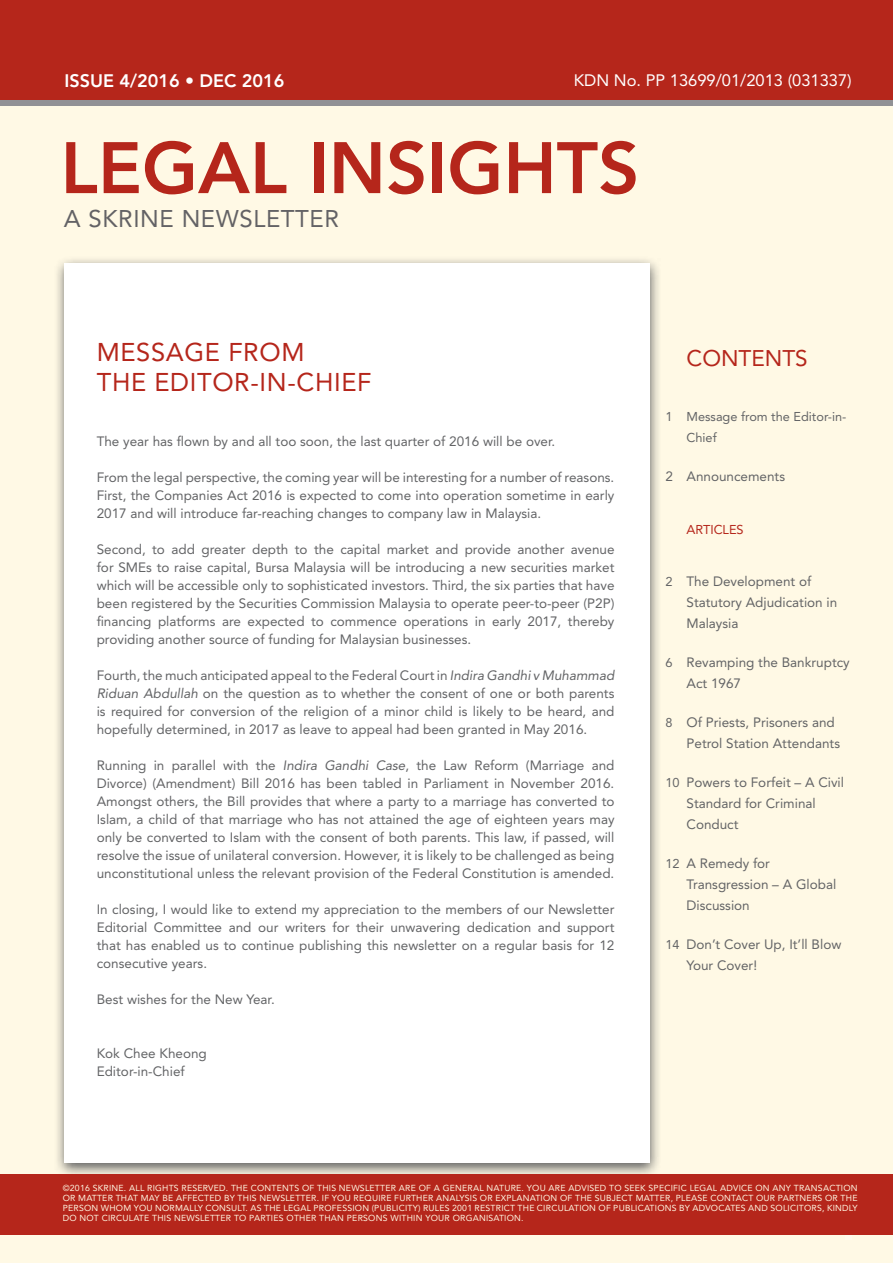
<style>
.page{position:relative;width:893px;height:1263px;background:#fff9e5}
.page>*{position:absolute;margin:0;border:0;box-sizing:border-box;transform-origin:0 0}
.t1{font:800 72px "Avenir";color:#b5261b}
.t2{font:25.5px/30px "Avenir";letter-spacing:.025em;color:#b5261b}
.t3{font:24px "Avenir";letter-spacing:.025em;color:#636265}
.t4{font:22.5px "Avenir";color:#b5261b}
.t5{font:800 18px "Avenir";color:#fff}
.t6{font:16.5px "Avenir";color:#fff}
.t7{font:13.5px/18px "Avenir";color:#636466}
.t8{font:12.75px/21px "Avenir";color:#636466}
.t9{font:12.75px "Avenir";color:#b5261b}
.t10{font:8.7px/9.8px "Avenir";letter-spacing:.025em;color:#fff7e2;text-align:justify}
.s1{font-style:italic}
.s2{font-size:12.75px}
</style>
<div class="page">
<div style="left:0;top:0;width:893px;height:103px;background:#b5261b"></div>
<div style="left:0;top:101px;width:893px;height:5px;background:#919195"></div>
<svg style="left:57px;top:259px;width:602px;height:915px;background:#dfdbd0"></svg>
<div style="left:65px;top:264px;width:584px;height:899px;background:#fff"></div>
<div style="left:0;top:1174px;width:893px;height:60px;background:#b5261b"></div>
<h3 class="t5" style="left:65px;top:70px;width:221px">ISSUE 4/2016 • DEC 2016</h3>
<p class="t6" style="left:574px;top:71px;width:279px">KDN No. PP 13699/01/2013 (031337)</p>
<h1 class="t1" style="left:61px;top:125px;width:580px">LEGAL INSIGHTS</h1>
<h3 class="t3" style="left:64px;top:205px;width:277px">A SKRINE NEWSLETTER</h3>
<h2 class="t2" style="left:97px;top:337px;width:276px">MESSAGE FROM<br>THE EDITOR-IN-CHIEF</h2>
<p class="t7" style="left:97px;top:433px;width:460px">The year has flown by and all too soon, the last quarter of 2016 will be over.</p>
<p class="t7" style="left:97px;top:469px;width:519px;text-align:justify">From the legal perspective, the coming year will be interesting for a number of reasons.<br>First, the Companies Act 2016 is expected to come into operation sometime in early 2017 and will introduce far-reaching changes to company law in Malaysia.</p>
<p class="t7" style="left:97px;top:541px;width:519px;text-align:justify">Second, to add greater depth to the capital market and provide another avenue for SMEs to raise capital, Bursa Malaysia will be introducing a new securities market which will be accessible only to sophisticated investors. Third, the six parties that have been registered by the Securities Commission Malaysia to operate peer-to-peer (P2P) financing platforms are expected to commence operations in early 2017, thereby providing another source of funding for Malaysian businesses.</p>
<p class="t7" style="left:97px;top:667px;width:519px;text-align:justify">Fourth, the much anticipated appeal to the Federal Court in <span class="s1">Indira Gandhi v Muhammad Riduan Abdullah</span> on the question as to whether the consent of one or both parents is required for conversion of the religion of a minor child is likely to be heard, and hopefully determined, in 2017 as leave to appeal had been granted in May 2016.</p>
<p class="t7" style="left:97px;top:757px;width:519px;text-align:justify">Running in parallel with the <span class="s1">Indira Gandhi Case</span>, the Law Reform (Marriage and Divorce) (Amendment) Bill 2016 has been tabled in Parliament in November 2016.<br>Amongst others, the Bill provides that where a party to a marriage has converted to Islam, a child of that marriage who has not attained the age of eighteen years may only be converted to Islam with the consent of both parents. This law, if passed, will resolve the issue of unilateral conversion. However, it is likely to be challenged as being unconstitutional unless the relevant provision of the Federal Constitution is amended.</p>
<p class="t7" style="left:97px;top:901px;width:519px;text-align:justify">In closing, I would like to extend my appreciation to the members of our Newsletter Editorial Committee and our writers for their unwavering dedication and support that has enabled us to continue publishing this newsletter on a regular basis for 12 consecutive years.</p>
<p class="t7" style="left:97px;top:991px;width:180px">Best wishes for the New Year.</p>
<p class="t7" style="left:97px;top:1045px;width:112px">Kok Chee Kheong<br>Editor-in-Chief</p>
<h3 class="t4" style="left:686px;top:345px;width:123px">CONTENTS</h3>
<p class="t8" style="left:686px;top:406px;width:161px;text-indent:-21px">1 Message from the Editor-in-<br>Chief</p>
<p class="t7" style="left:665px;top:468px;width:121px">2 Announcements</p>
<p class="t9" style="left:686px;top:522px;width:59px">ARTICLES</p>
<p class="t7" style="left:686px;top:571px;width:152px;line-height:21px;text-indent:-21px"><span class="s2">2</span> The Development of<br>Statutory Adjudication in<br>Malaysia</p>
<p class="t7" style="left:686px;top:652px;width:165px;line-height:21px;text-indent:-21px"><span class="s2">6</span> Revamping the Bankruptcy<br>Act 1967</p>
<p class="t7" style="left:686px;top:712px;width:155px;line-height:21px;text-indent:-21px"><span class="s2">8</span> Of Priests, Prisoners and<br>Petrol Station Attendants</p>
<p class="t7" style="left:686px;top:772px;width:159px;line-height:21px;text-indent:-21px"><span class="s2">10</span> Powers to Forfeit – A Civil<br>Standard for Criminal<br>Conduct</p>
<p class="t7" style="left:686px;top:853px;width:151px;line-height:21px;text-indent:-21px"><span class="s2">12</span> A Remedy for<br>Transgression – A Global<br>Discussion</p>
<p class="t7" style="left:686px;top:934px;width:156px;line-height:21px;text-indent:-21px"><span class="s2">14</span> Don’t Cover Up, It’ll Blow<br>Your Cover!</p>
<p class="t10" style="left:63px;top:1183px;width:796px">©2016 SKRINE. ALL RIGHTS RESERVED. THE CONTENTS OF THIS NEWSLETTER ARE OF A GENERAL NATURE. YOU ARE ADVISED TO SEEK SPECIFIC LEGAL ADVICE ON ANY TRANSACTION OR MATTER THAT MAY BE AFFECTED BY THIS NEWSLETTER. IF YOU REQUIRE FURTHER ANALYSIS OR EXPLANATION OF THE SUBJECT MATTER, PLEASE CONTACT OUR PARTNERS OR THE PERSON WHOM YOU NORMALLY CONSULT. AS THE LEGAL PROFESSION (PUBLICITY) RULES 2001 RESTRICT THE CIRCULATION OF PUBLICATIONS BY ADVOCATES AND SOLICITORS, KINDLY DO NOT CIRCULATE THIS NEWSLETTER TO PARTIES OTHER THAN PERSONS WITHIN YOUR ORGANISATION.</p>
</div>
